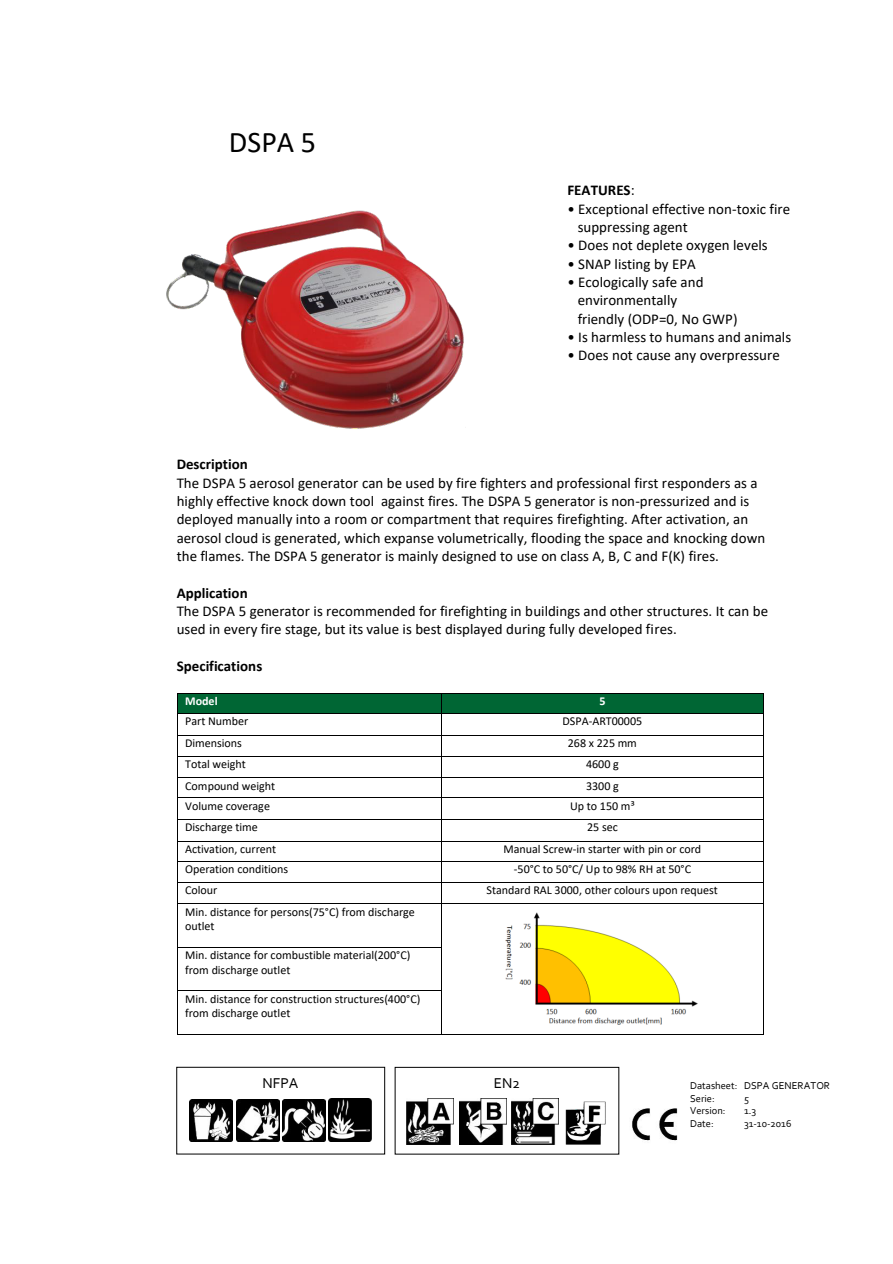
<style>
.page{position:relative;width:893px;height:1264px;background:#fff}
.page>*{position:absolute;margin:0;border:0;box-sizing:border-box;transform-origin:0 0}
.t1{font:30px "Calibri";color:#000}
.t2{font:15px/18.3px "Calibri";color:#000}
.t3{font:700 15px "Calibri";color:#000}
.t4{font:15px "Corbel";letter-spacing:.005em;color:#000}
.t5{font:12px/14.5px "Calibri";letter-spacing:-.005em;color:#000}
.t6{font:700 12px "Calibri";color:#fff}
.t7{font:10.5px/12.8px "Corbel";color:#000}
.s1{font-weight:400}
</style>
<div class="page">
<img style="left:166px;top:210px;width:298px;height:219px">
<div style="left:394px;top:1066px;width:225px;height:88px;border:1px solid #000"></div>
<img style="left:407px;top:1098px;width:46px;height:46px">
<img style="left:459px;top:1098px;width:47px;height:46px">
<img style="left:512px;top:1098px;width:46px;height:46px">
<img style="left:565px;top:1101px;width:41px;height:43px">
<div style="left:177px;top:693px;width:264px;height:20px;background:#006634"></div>
<div style="left:442px;top:693px;width:320px;height:20px;background:#006634"></div>
<hr style="left:177px;top:693px;width:264px;height:1px;background:#000">
<hr style="left:442px;top:693px;width:320px;height:1px;background:#000">
<hr style="left:177px;top:713px;width:264px;height:1px;background:#000">
<hr style="left:442px;top:713px;width:320px;height:1px;background:#000">
<hr style="left:177px;top:734px;width:264px;height:1px;background:#000">
<hr style="left:442px;top:734px;width:320px;height:1px;background:#000">
<hr style="left:177px;top:756px;width:264px;height:1px;background:#000">
<hr style="left:442px;top:756px;width:320px;height:1px;background:#000">
<hr style="left:177px;top:777px;width:264px;height:1px;background:#000">
<hr style="left:442px;top:777px;width:320px;height:1px;background:#000">
<hr style="left:177px;top:797px;width:264px;height:1px;background:#000">
<hr style="left:442px;top:797px;width:320px;height:1px;background:#000">
<hr style="left:177px;top:819px;width:264px;height:1px;background:#000">
<hr style="left:442px;top:819px;width:320px;height:1px;background:#000">
<hr style="left:177px;top:840px;width:264px;height:1px;background:#000">
<hr style="left:442px;top:840px;width:320px;height:1px;background:#000">
<hr style="left:177px;top:860px;width:264px;height:1px;background:#000">
<hr style="left:442px;top:860px;width:320px;height:1px;background:#000">
<hr style="left:177px;top:881px;width:264px;height:1px;background:#000">
<hr style="left:442px;top:881px;width:320px;height:1px;background:#000">
<svg style="left:177px;top:694px;width:1px;height:209px"></svg>
<hr style="left:177px;top:903px;width:264px;height:1px;background:#000">
<svg style="left:441px;top:693px;width:1px;height:211px"></svg>
<hr style="left:442px;top:903px;width:320px;height:1px;background:#000">
<svg style="left:762px;top:693px;width:1px;height:211px"></svg>
<hr style="left:177px;top:904px;width:1px;height:42px;background:#000">
<hr style="left:441px;top:904px;width:1px;height:42px;background:#000">
<hr style="left:762px;top:904px;width:1px;height:42px;background:#000">
<hr style="left:177px;top:946px;width:264px;height:1px;background:#000">
<hr style="left:177px;top:947px;width:1px;height:43px;background:#000">
<hr style="left:441px;top:947px;width:1px;height:43px;background:#000">
<hr style="left:762px;top:947px;width:1px;height:43px;background:#000">
<hr style="left:177px;top:990px;width:264px;height:1px;background:#000">
<hr style="left:177px;top:991px;width:1px;height:42px;background:#000">
<hr style="left:177px;top:1033px;width:264px;height:1px;background:#000">
<hr style="left:441px;top:991px;width:1px;height:42px;background:#000">
<hr style="left:442px;top:1033px;width:320px;height:1px;background:#000">
<hr style="left:762px;top:991px;width:1px;height:42px;background:#000">
<img style="left:505px;top:912px;width:193px;height:113px">
<div style="left:176px;top:1066px;width:209px;height:88px;border:1px solid #000"></div>
<img style="left:190px;top:1099px;width:42px;height:42px">
<img style="left:237px;top:1099px;width:42px;height:42px">
<img style="left:282px;top:1099px;width:43px;height:42px">
<img style="left:329px;top:1098px;width:42px;height:42px">
<img style="left:632px;top:1108px;width:46px;height:33px">
<h1 class="t1" style="left:229px;top:121px;width:89px">DSPA 5</h1>
<p class="t3" style="left:567px;top:180px;width:69px">FEATURES<span class="s1">:</span></p>
<p class="t2" style="left:577px;top:199px;width:214px;text-indent:-10px">• Exceptional effective non-toxic fire suppressing agent</p>
<p class="t2" style="left:567px;top:236px;width:202px">• Does not deplete oxygen levels</p>
<p class="t2" style="left:567px;top:254px;width:130px">• SNAP listing by EPA</p>
<p class="t2" style="left:577px;top:272px;width:161px;text-indent:-10px">• Ecologically safe and environmentally<br>friendly (ODP=0, No GWP)</p>
<p class="t2" style="left:567px;top:327px;width:225px">• Is harmless to humans and animals</p>
<p class="t2" style="left:567px;top:346px;width:214px">• Does not cause any overpressure</p>
<p class="t3" style="left:177px;top:453px;width:73px">Description</p>
<p class="t2" style="left:177px;top:473px;width:590px">The DSPA 5 aerosol generator can be used by fire fighters and professional first responders as a highly effective knock down tool against fires. The DSPA 5 generator is non-pressurized and is deployed manually into a room or compartment that requires firefighting. After activation, an aerosol cloud is generated, which expanse volumetrically, flooding the space and knocking down the flames. The DSPA 5 generator is mainly designed to use on class A, B, C and F(K) fires.</p>
<p class="t3" style="left:177px;top:582px;width:72px">Application</p>
<p class="t2" style="left:177px;top:601px;width:593px">The DSPA 5 generator is recommended for firefighting in buildings and other structures. It can be used in every fire stage, but its value is best displayed during fully developed fires.</p>
<p class="t3" style="left:177px;top:655px;width:87px">Specifications</p>
<p class="t6" style="left:185px;top:692px;width:34px">Model</p>
<p class="t6" style="left:599px;top:692px;width:8px">5</p>
<p class="t5" style="left:185px;top:713px;width:65px">Part Number</p>
<p class="t5" style="left:562px;top:713px;width:81px">DSPA-ART00005</p>
<p class="t5" style="left:185px;top:735px;width:58px">Dimensions</p>
<p class="t5" style="left:567px;top:735px;width:71px">268 x 225 mm</p>
<p class="t5" style="left:185px;top:756px;width:62px">Total weight</p>
<p class="t5" style="left:586px;top:756px;width:34px">4600 g</p>
<p class="t5" style="left:185px;top:777px;width:92px">Compound weight</p>
<p class="t5" style="left:586px;top:777px;width:34px">3300 g</p>
<p class="t5" style="left:185px;top:798px;width:86px">Volume coverage</p>
<p class="t5" style="left:570px;top:798px;width:66px">Up to 150 m³</p>
<p class="t5" style="left:185px;top:819px;width:74px">Discharge time</p>
<p class="t5" style="left:587px;top:819px;width:32px">25 sec</p>
<p class="t5" style="left:185px;top:841px;width:92px">Activation, current</p>
<p class="t5" style="left:503px;top:841px;width:199px">Manual Screw-in starter with pin or cord</p>
<p class="t5" style="left:185px;top:861px;width:105px">Operation conditions</p>
<p class="t5" style="left:513px;top:861px;width:179px">-50°C to 50°C/ Up to 98% RH at 50°C</p>
<p class="t5" style="left:185px;top:882px;width:34px">Colour</p>
<p class="t5" style="left:486px;top:882px;width:233px">Standard RAL 3000, other colours upon request</p>
<p class="t5" style="left:185px;top:904px;width:231px">Min. distance for persons(75°C) from discharge outlet</p>
<p class="t5" style="left:185px;top:947px;width:227px">Min. distance for combustible material(200°C) from discharge outlet</p>
<p class="t5" style="left:185px;top:990px;width:237px">Min. distance for construction structures(400°C) from discharge outlet</p>
<p class="t4" style="left:262px;top:1073px;width:37px">NFPA</p>
<p class="t4" style="left:493px;top:1073px;width:28px">EN2</p>
<p class="t7" style="left:690px;top:1078px;width:141px">Datasheet: DSPA GENERATOR<br>Serie:</p>
<p class="t7" style="left:744px;top:1091px;width:7px">5</p>
<p class="t7" style="left:690px;top:1103px;width:37px">Version:</p>
<p class="t7" style="left:744px;top:1103px;width:14px">1.3</p>
<p class="t7" style="left:690px;top:1116px;width:25px">Date:</p>
<p class="t7" style="left:744px;top:1116px;width:49px">31-10-2016</p>
</div>
